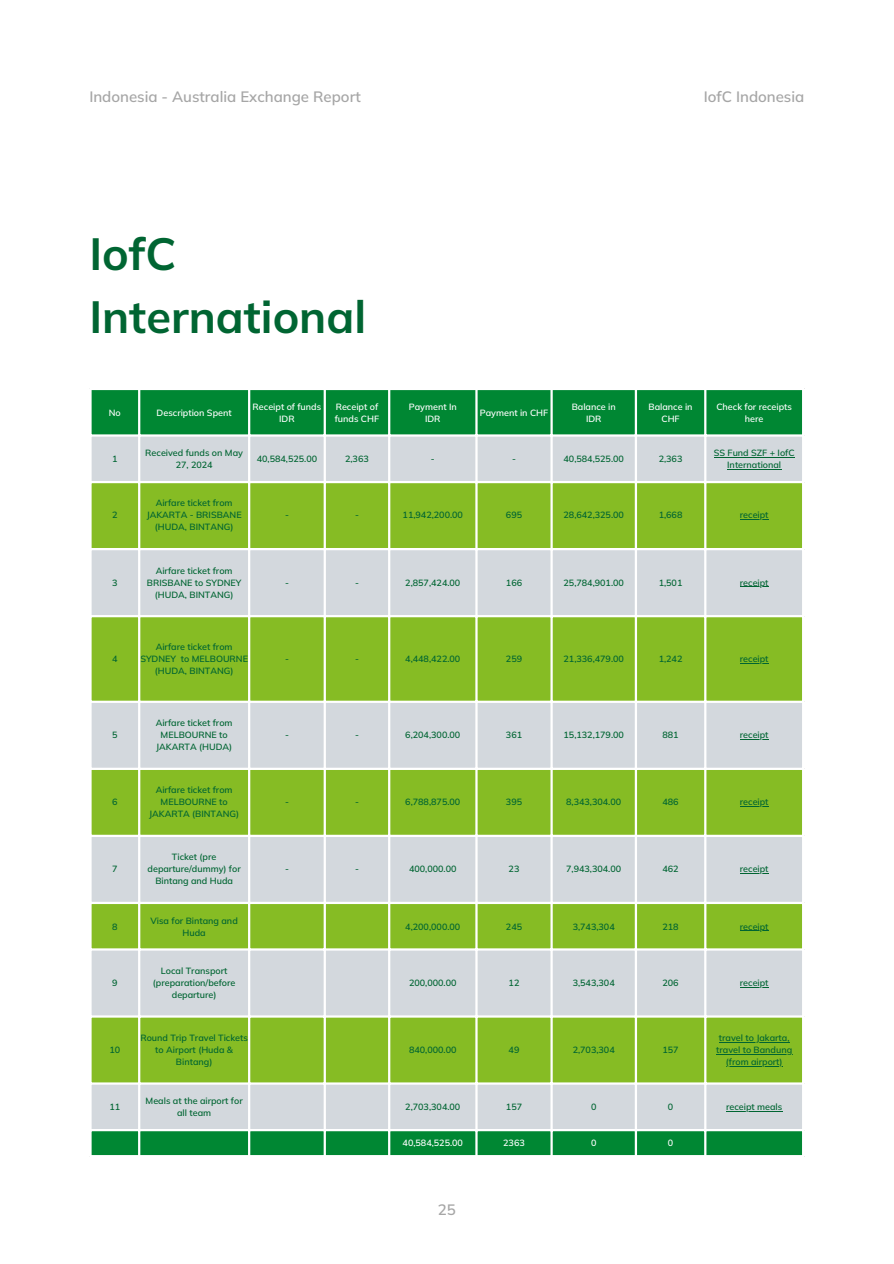
<style>
.page{position:relative;width:894px;height:1264px;background:#fff}
.page>*{position:absolute;margin:0;border:0;box-sizing:border-box;transform-origin:0 0}
.t1{font:700 45px/63px "Mulish";color:#006532}
.t2{font:600 15px "Mulish";color:#a6a6a6}
.t3{font:600 9px/12px "Mulish";color:#006532;text-align:center}
.t4{font:600 9px/12px "Mulish";color:#fefefe;text-align:center}
</style>
<div class="page">
<div style="left:92px;top:390px;width:709px;height:764px;background:#008733"></div>
<div style="left:92px;top:436px;width:709px;height:692px;background:#d3d8dd"></div>
<svg style="left:92px;top:483px;width:709px;height:599px;background:#a9c877"></svg>
<hr style="left:713px;top:457px;width:81px;height:1px;background:#006532">
<hr style="left:727px;top:469px;width:54px;height:1px;background:#006532">
<svg style="left:739px;top:519px;width:29px;height:1px"></svg>
<svg style="left:739px;top:586px;width:29px;height:1px"></svg>
<svg style="left:739px;top:663px;width:29px;height:1px"></svg>
<svg style="left:739px;top:739px;width:29px;height:1px"></svg>
<svg style="left:739px;top:806px;width:29px;height:1px"></svg>
<svg style="left:739px;top:873px;width:29px;height:1px"></svg>
<svg style="left:739px;top:930px;width:29px;height:1px"></svg>
<svg style="left:739px;top:986px;width:29px;height:1px"></svg>
<hr style="left:718px;top:1041px;width:71px;height:1px;background:#006532">
<hr style="left:716px;top:1053px;width:76px;height:1px;background:#006532">
<hr style="left:725px;top:1065px;width:57px;height:1px;background:#006532">
<hr style="left:725px;top:1110px;width:57px;height:1px;background:#006532">
<hr style="left:138px;top:390px;width:2px;height:764px;background:#fff">
<hr style="left:248px;top:390px;width:2px;height:764px;background:#fff">
<hr style="left:323px;top:390px;width:3px;height:764px;background:#fff">
<hr style="left:388px;top:390px;width:2px;height:764px;background:#fff">
<hr style="left:475px;top:390px;width:2px;height:764px;background:#fff">
<hr style="left:550px;top:390px;width:2px;height:764px;background:#fff">
<hr style="left:634px;top:390px;width:3px;height:764px;background:#fff">
<hr style="left:704px;top:390px;width:2px;height:764px;background:#fff">
<hr style="left:89px;top:434px;width:715px;height:2px;background:#fff">
<hr style="left:89px;top:481px;width:715px;height:2px;background:#fff">
<hr style="left:89px;top:548px;width:715px;height:2px;background:#fff">
<hr style="left:89px;top:615px;width:715px;height:2px;background:#fff">
<hr style="left:89px;top:700px;width:715px;height:3px;background:#fff">
<hr style="left:89px;top:767px;width:715px;height:3px;background:#fff">
<hr style="left:89px;top:834px;width:715px;height:3px;background:#fff">
<hr style="left:89px;top:901px;width:715px;height:3px;background:#fff">
<hr style="left:89px;top:948px;width:715px;height:2px;background:#fff">
<hr style="left:89px;top:1015px;width:715px;height:2px;background:#fff">
<hr style="left:89px;top:1082px;width:715px;height:2px;background:#fff">
<hr style="left:89px;top:1128px;width:715px;height:3px;background:#fff">
<p class="t2" style="left:89px;top:87px;width:273px">Indonesia - Australia Exchange Report</p>
<p class="t2" style="left:703px;top:87px;width:102px">IofC Indonesia</p>
<h1 class="t1" style="left:89px;top:222px;width:278px">IofC<br>International</h1>
<p class="t4" style="left:109px;top:406px;width:13px">No</p>
<p class="t4" style="left:157px;top:406px;width:76px">Description Spent</p>
<h1 class="t4" style="left:252px;top:400px;width:70px">Receipt of funds<br>IDR</h1>
<p class="t4" style="left:335px;top:400px;width:46px;text-align:left">Receipt of funds CHF</p>
<p class="t4" style="left:409px;top:400px;width:49px">Payment In</p>
<p class="t4" style="left:425px;top:412px;width:17px">IDR</p>
<p class="t4" style="left:479px;top:406px;width:70px">Payment in CHF</p>
<p class="t4" style="left:571px;top:400px;width:46px">Balance in</p>
<p class="t4" style="left:586px;top:412px;width:17px">IDR</p>
<p class="t4" style="left:648px;top:400px;width:46px">Balance in</p>
<p class="t4" style="left:661px;top:412px;width:20px">CHF</p>
<p class="t4" style="left:716px;top:400px;width:77px">Check for receipts here</p>
<p class="t3" style="left:112px;top:453px;width:7px">1</p>
<p class="t3" style="left:145px;top:447px;width:99px">Received funds on May<br>27, 2024</p>
<p class="t3" style="left:257px;top:453px;width:62px">40,584,525.00</p>
<p class="t3" style="left:345px;top:453px;width:25px">2,363</p>
<p class="t3" style="left:431px;top:453px;width:5px">-</p>
<p class="t3" style="left:512px;top:453px;width:5px">-</p>
<p class="t3" style="left:563px;top:453px;width:62px">40,584,525.00</p>
<p class="t3" style="left:658px;top:453px;width:25px">2,363</p>
<p class="t3" style="left:713px;top:447px;width:82px">SS Fund SZF + IofC<br>International</p>
<p class="t3" style="left:112px;top:509px;width:7px">2</p>
<p class="t3" style="left:147px;top:497px;width:96px">Airfare ticket from<br>JAKARTA - BRISBANE (HUDA, BINTANG)</p>
<p class="t3" style="left:285px;top:509px;width:5px">-</p>
<p class="t3" style="left:355px;top:509px;width:5px">-</p>
<p class="t3" style="left:402px;top:509px;width:62px">11,942,200.00</p>
<p class="t3" style="left:506px;top:509px;width:18px">695</p>
<p class="t3" style="left:563px;top:509px;width:62px">28,642,325.00</p>
<p class="t3" style="left:658px;top:509px;width:25px">1,668</p>
<p class="t3" style="left:739px;top:509px;width:30px">receipt</p>
<p class="t3" style="left:112px;top:576px;width:7px">3</p>
<p class="t3" style="left:147px;top:564px;width:96px">Airfare ticket from<br>BRISBANE to SYDNEY (HUDA, BINTANG)</p>
<p class="t3" style="left:285px;top:576px;width:5px">-</p>
<p class="t3" style="left:355px;top:576px;width:5px">-</p>
<p class="t3" style="left:405px;top:576px;width:56px">2,857,424.00</p>
<p class="t3" style="left:506px;top:576px;width:18px">166</p>
<p class="t3" style="left:563px;top:576px;width:62px">25,784,901.00</p>
<p class="t3" style="left:658px;top:576px;width:25px">1,501</p>
<p class="t3" style="left:739px;top:576px;width:30px">receipt</p>
<p class="t3" style="left:112px;top:653px;width:7px">4</p>
<p class="t3" style="left:140px;top:641px;width:109px">Airfare ticket from<br>SYDNEY to MELBOURNE (HUDA, BINTANG)</p>
<p class="t3" style="left:285px;top:653px;width:5px">-</p>
<p class="t3" style="left:355px;top:653px;width:5px">-</p>
<p class="t3" style="left:405px;top:653px;width:56px">4,448,422.00</p>
<p class="t3" style="left:506px;top:653px;width:18px">259</p>
<p class="t3" style="left:563px;top:653px;width:62px">21,336,479.00</p>
<p class="t3" style="left:658px;top:653px;width:25px">1,242</p>
<p class="t3" style="left:739px;top:653px;width:30px">receipt</p>
<p class="t3" style="left:112px;top:728px;width:7px">5</p>
<p class="t3" style="left:156px;top:716px;width:78px">Airfare ticket from<br>MELBOURNE to<br>JAKARTA (HUDA)</p>
<p class="t3" style="left:285px;top:728px;width:5px">-</p>
<p class="t3" style="left:355px;top:728px;width:5px">-</p>
<p class="t3" style="left:405px;top:728px;width:56px">6,204,300.00</p>
<p class="t3" style="left:506px;top:728px;width:18px">361</p>
<p class="t3" style="left:563px;top:728px;width:62px">15,132,179.00</p>
<p class="t3" style="left:662px;top:728px;width:18px">881</p>
<p class="t3" style="left:739px;top:728px;width:30px">receipt</p>
<p class="t3" style="left:112px;top:795px;width:7px">6</p>
<p class="t3" style="left:149px;top:783px;width:92px">Airfare ticket from<br>MELBOURNE to<br>JAKARTA (BINTANG)</p>
<p class="t3" style="left:285px;top:795px;width:5px">-</p>
<p class="t3" style="left:355px;top:795px;width:5px">-</p>
<p class="t3" style="left:405px;top:795px;width:56px">6,788,875.00</p>
<p class="t3" style="left:506px;top:795px;width:18px">395</p>
<p class="t3" style="left:566px;top:795px;width:56px">8,343,304.00</p>
<p class="t3" style="left:662px;top:795px;width:18px">486</p>
<p class="t3" style="left:739px;top:795px;width:30px">receipt</p>
<p class="t3" style="left:112px;top:862px;width:7px">7</p>
<p class="t3" style="left:147px;top:850px;width:95px">Ticket (pre departure/dummy) for<br>Bintang and Huda</p>
<p class="t3" style="left:285px;top:862px;width:5px">-</p>
<p class="t3" style="left:355px;top:862px;width:5px">-</p>
<p class="t3" style="left:409px;top:862px;width:49px">400,000.00</p>
<p class="t3" style="left:508px;top:862px;width:12px">23</p>
<p class="t3" style="left:566px;top:862px;width:56px">7,943,304.00</p>
<p class="t3" style="left:662px;top:862px;width:18px">462</p>
<p class="t3" style="left:739px;top:862px;width:30px">receipt</p>
<p class="t3" style="left:112px;top:920px;width:7px">8</p>
<p class="t3" style="left:150px;top:914px;width:89px">Visa for Bintang and<br>Huda</p>
<p class="t3" style="left:405px;top:920px;width:56px">4,200,000.00</p>
<p class="t3" style="left:506px;top:920px;width:18px">245</p>
<p class="t3" style="left:572px;top:920px;width:44px">3,743,304</p>
<p class="t3" style="left:662px;top:920px;width:18px">218</p>
<p class="t3" style="left:739px;top:920px;width:30px">receipt</p>
<p class="t3" style="left:112px;top:976px;width:7px">9</p>
<p class="t3" style="left:109px;top:1043px;width:12px">10</p>
<p class="t3" style="left:153px;top:964px;width:84px">Local Transport (preparation/before departure)</p>
<p class="t3" style="left:140px;top:1031px;width:109px">Round Trip Travel Tickets to Airport (Huda &amp;<br>Bintang)</p>
<p class="t3" style="left:409px;top:976px;width:49px">200,000.00</p>
<p class="t3" style="left:508px;top:976px;width:12px">12</p>
<p class="t3" style="left:572px;top:976px;width:44px">3,543,304</p>
<p class="t3" style="left:662px;top:976px;width:18px">206</p>
<p class="t3" style="left:739px;top:976px;width:30px">receipt</p>
<p class="t3" style="left:409px;top:1043px;width:49px">840,000.00</p>
<p class="t3" style="left:508px;top:1043px;width:12px">49</p>
<p class="t3" style="left:572px;top:1043px;width:44px">2,703,304</p>
<p class="t3" style="left:662px;top:1043px;width:18px">157</p>
<p class="t3" style="left:718px;top:1031px;width:72px">travel to Jakarta,</p>
<p class="t3" style="left:716px;top:1043px;width:78px">travel to Bandung</p>
<p class="t3" style="left:725px;top:1055px;width:58px">(from airport)</p>
<p class="t3" style="left:109px;top:1100px;width:12px">11</p>
<p class="t3" style="left:145px;top:1094px;width:99px">Meals at the airport for all team</p>
<p class="t3" style="left:405px;top:1100px;width:56px">2,703,304.00</p>
<p class="t3" style="left:506px;top:1100px;width:18px">157</p>
<p class="t3" style="left:591px;top:1100px;width:7px">0</p>
<p class="t3" style="left:667px;top:1100px;width:7px">0</p>
<p class="t3" style="left:725px;top:1100px;width:58px">receipt meals</p>
<p class="t4" style="left:402px;top:1136px;width:62px">40,584,525.00</p>
<p class="t4" style="left:503px;top:1136px;width:23px">2363</p>
<p class="t4" style="left:591px;top:1136px;width:7px">0</p>
<p class="t4" style="left:667px;top:1136px;width:7px">0</p>
<h2 class="t2" style="left:437px;top:1199px;width:19px">25</h2>
</div>
